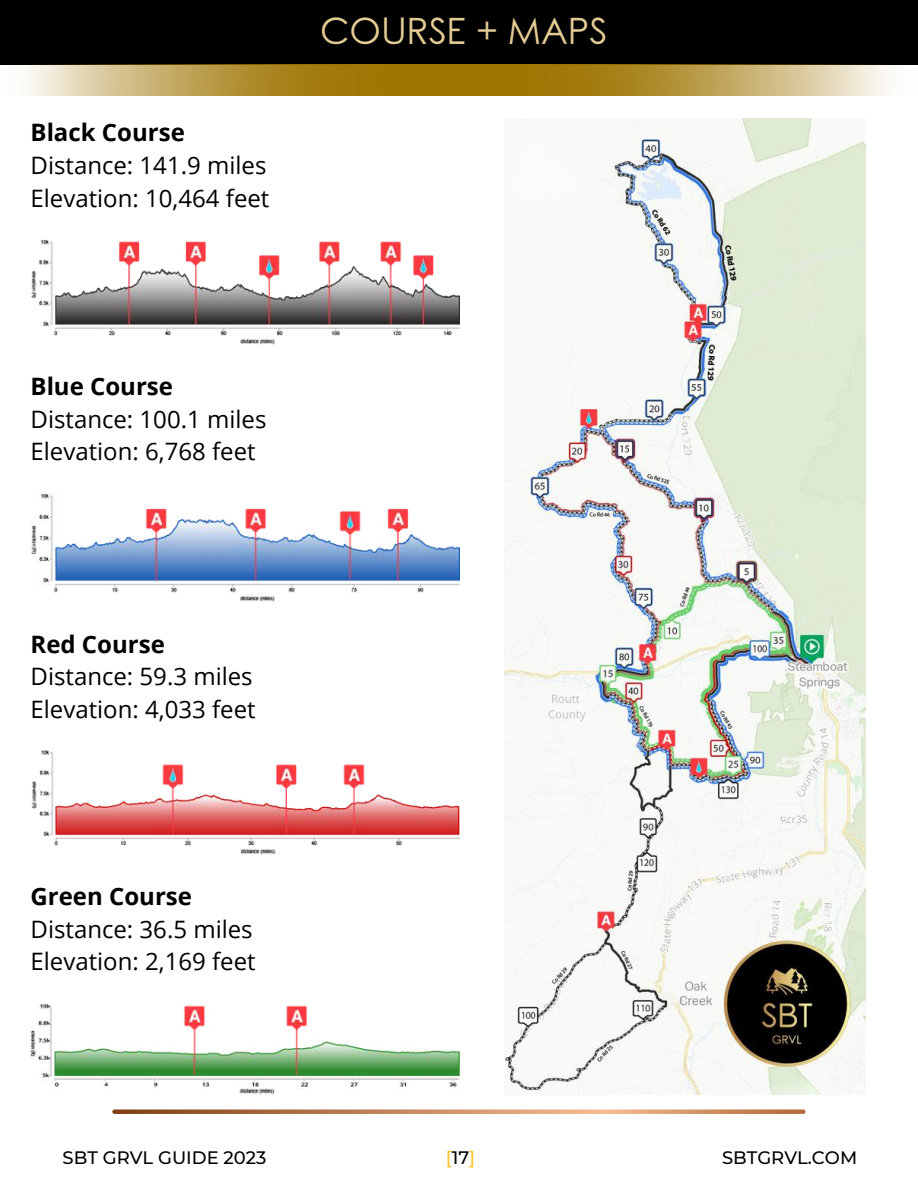
<style>
.page{position:relative;width:918px;height:1188px;background:#fff}
.page>*{position:absolute;margin:0;border:0;box-sizing:border-box;transform-origin:0 0}
.t1{font:36px "Rounded Elegance";color:#e3cb93}
.t2{font:24px/32.7px "Open Sans";color:#000}
.t3{font:700 24px "Open Sans";color:#000}
.t4{font:500 18px "Montserrat";color:#000}
.t5{font:500 18px "Montserrat";color:#ffc330}
.s1{color:#000}
</style>
<div class="page">
<div style="left:0;top:0;width:918px;height:65px;background:#000"></div>
<img style="left:25px;top:65px;width:863px;height:30px">
<svg style="left:112px;top:1109px;width:693px;height:5px;background:#c88f67"></svg>
<img style="left:504px;top:119px;width:362px;height:975px">
<img style="left:31px;top:239px;width:428px;height:106px">
<img style="left:31px;top:493px;width:428px;height:109px">
<img style="left:31px;top:751px;width:428px;height:104px">
<img style="left:31px;top:1003px;width:428px;height:91px">
<p class="t3" style="left:31px;top:116px;width:156px">Black Course</p>
<p class="t2" style="left:31px;top:148px;width:240px">Distance: 141.9 miles<br>Elevation: 10,464 feet</p>
<h1 class="t1" style="left:320px;top:13px;width:289px">COURSE + MAPS</h1>
<p class="t3" style="left:31px;top:369px;width:144px">Blue Course</p>
<p class="t2" style="left:31px;top:402px;width:237px">Distance: 100.1 miles<br>Elevation: 6,768 feet</p>
<p class="t3" style="left:31px;top:627px;width:136px">Red Course</p>
<p class="t2" style="left:31px;top:659px;width:227px">Distance: 59.3 miles<br>Elevation: 4,033 feet</p>
<p class="t3" style="left:31px;top:879px;width:163px">Green Course</p>
<p class="t2" style="left:31px;top:912px;width:227px">Distance: 36.5 miles<br>Elevation: 2,169 feet</p>
<p class="t4" style="left:63px;top:1146px;width:205px">SBT GRVL GUIDE 2023</p>
<p class="t5" style="left:446px;top:1146px;width:31px">[<span class="s1">17</span>]</p>
<p class="t4" style="left:722px;top:1146px;width:137px">SBTGRVL.COM</p>
</div>
